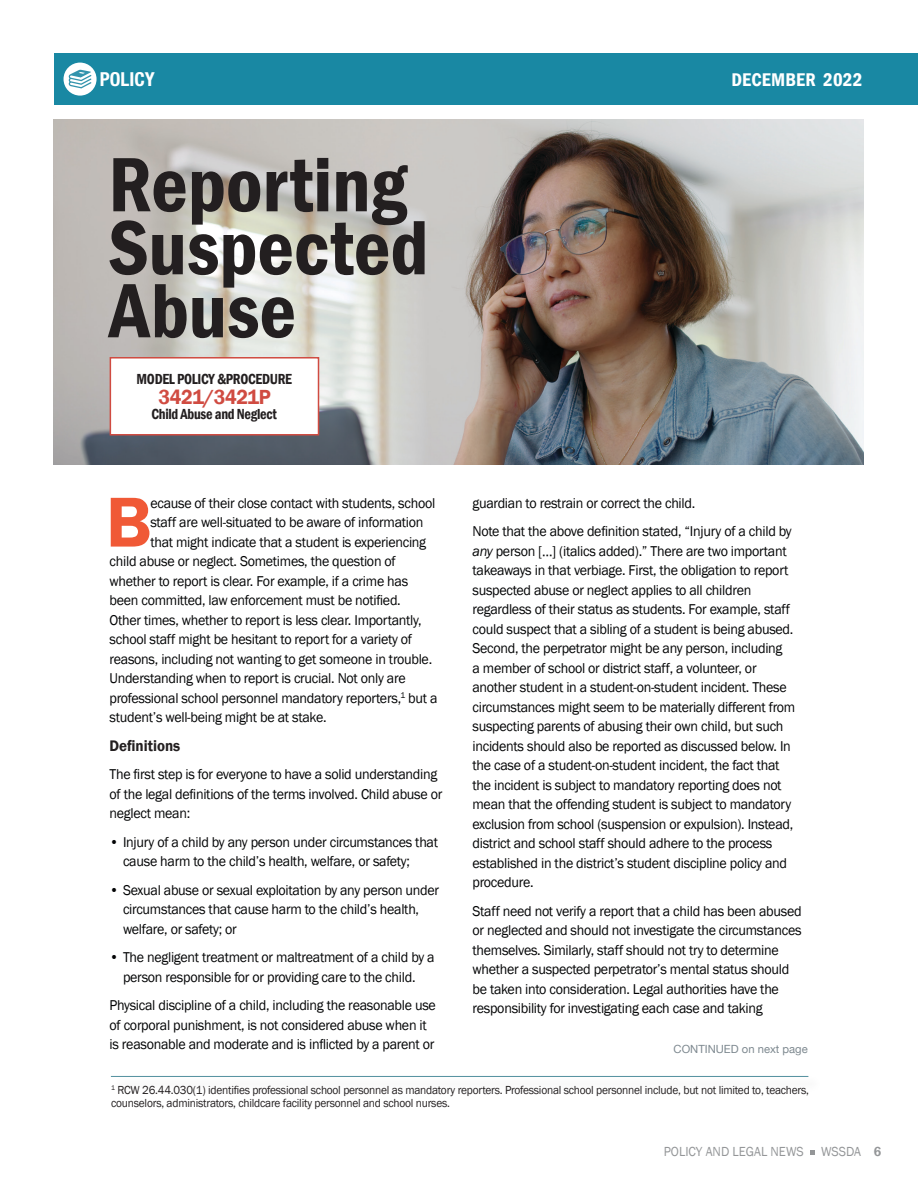
<style>
.page{position:relative;width:918px;height:1188px;background:#fff}
.page>*{position:absolute;margin:0;border:0;box-sizing:border-box;transform-origin:0 0}
.t1{font:600 condensed 79.65px/63px "Franklin Gothic";color:#231f20}
.t2{font:600 73.2px "Franklin Gothic";color:#f05936;scale:.96 1}
.t3{font:600 21px "Franklin Gothic";letter-spacing:-.02em;color:#d04b41;scale:.95 1}
.Header_0{font:700 condensed 19.35px "Helvetica Neue LT Std";color:#fff}
.t4{font:600 condensed 18.9px "Franklin Gothic";letter-spacing:.01em;color:#fff}
.t5{font:600 15.75px "Franklin Gothic";color:#231f20;scale:.95 1}
.t6{font:600 condensed 15px "Franklin Gothic";letter-spacing:-.02em;color:#231f20;scale:.95 1}
.t7{font:14.7px/19.5px "Franklin Gothic";letter-spacing:-.02em;color:#020304;scale:.96 1}
.t8{font:13.5px "Franklin Gothic";color:#949698;scale:.95 1}
.t9{font:12px/13.5px "Franklin Gothic";letter-spacing:-.02em;color:#231f20;scale:.95 1}
.t10{font:11.25px "Helvetica Neue";color:#7e8990}
.s1{font-style:italic}
.s2{font-weight:600}
</style>
<div class="page">
<svg style="left:810px;top:1150px;width:5px;height:5px"></svg>
<div style="left:54px;top:54px;width:864px;height:51px;background:#1988a3"></div>
<div style="left:64px;top:63px;width:33px;height:33px;background:#fff;border-radius:50%"></div>
<svg style="left:69px;top:70px;width:22px;height:18px"></svg>
<img style="left:54px;top:120px;width:810px;height:344px">
<div style="left:110px;top:358px;width:209px;height:77px;background:#fff"></div>
<div style="left:110px;top:357px;width:209px;height:79px;border:2px solid #d04b41"></div>
<div style="left:112px;top:1075px;width:711px;height:18px;background:#fbfbfb"></div>
<hr style="left:111px;top:1076px;width:697px;height:1px;background:#52909e">
<p class="Header_0" style="left:100px;top:68px;width:57px">POLICY</p>
<p class="t4" style="left:731px;top:67px;width:133px">DECEMBER 2022</p>
<p class="t1" style="left:108px;top:152px;width:322px">Reporting<br>Suspected<br>Abuse</p>
<p class="t6" style="left:137px;top:369px;width:165px">MODEL POLICY &amp;PROCEDURE</p>
<p class="t3" style="left:159px;top:384px;width:120px">3421/3421P</p>
<p class="t6" style="left:151px;top:404px;width:134px">Child Abuse and Neglect</p>
<p class="t2" style="left:106px;top:477px;width:49px">B</p>
<p class="t7" style="left:150px;top:493px;width:298px">ecause of their close contact with students, school</p>
<p class="t7" style="left:150px;top:513px;width:286px">staff are well-situated to be aware of information</p>
<p class="t7" style="left:150px;top:532px;width:289px">that might indicate that a student is experiencing</p>
<p class="t7" style="left:110px;top:552px;width:300px">child abuse or neglect. Sometimes, the question of</p>
<p class="t7" style="left:110px;top:571px;width:313px">whether to report is clear. For example, if a crime has</p>
<p class="t7" style="left:110px;top:591px;width:305px">been committed, law enforcement must be notified.</p>
<p class="t7" style="left:110px;top:610px;width:327px">Other times, whether to report is less clear. Importantly,</p>
<p class="t7" style="left:110px;top:630px;width:317px">school staff might be hesitant to report for a variety of</p>
<p class="t7" style="left:110px;top:649px;width:338px">reasons, including not wanting to get someone in trouble.</p>
<p class="t7" style="left:110px;top:669px;width:310px">Understanding when to report is crucial. Not only are</p>
<p class="t7" style="left:110px;top:688px;width:343px">professional school personnel mandatory reporters,<sup>1</sup> but a</p>
<p class="t7" style="left:110px;top:708px;width:228px">student’s well-being might be at stake.</p>
<p class="t5" style="left:110px;top:736px;width:76px">Definitions</p>
<p class="t7" style="left:110px;top:765px;width:348px">The first step is for everyone to have a solid understanding of the legal definitions of the terms involved. Child abuse or neglect mean:</p>
<p class="t7" style="left:123px;top:832px;width:330px;text-indent:-14px">• Injury of a child by any person under circumstances that cause harm to the child’s health, welfare, or safety;</p>
<p class="t7" style="left:123px;top:880px;width:331px;text-indent:-14px">• Sexual abuse or sexual exploitation by any person under circumstances that cause harm to the child’s health, welfare, or safety; or</p>
<p class="t7" style="left:110px;top:948px;width:340px;text-align:center">• The negligent treatment or maltreatment of a child by a person responsible for or providing care to the child.</p>
<p class="t7" style="left:110px;top:996px;width:341px">Physical discipline of a child, including the reasonable use of corporal punishment, is not considered abuse when it is reasonable and moderate and is inflicted by a parent or</p>
<p class="t7" style="left:472px;top:493px;width:234px">guardian to restrain or correct the child.</p>
<p class="t7" style="left:472px;top:522px;width:338px">Note that the above definition stated, “Injury of a child by <span class="s1">any</span> person […] (italics added).” There are two important takeaways in that verbiage. First, the obligation to report suspected abuse or neglect applies to all children regardless of their status as students. For example, staff could suspect that a sibling of a student is being abused.<br>Second, the perpetrator might be any person, including<br>a member of school or district staff, a volunteer, or another student in a student-on-student incident. These circumstances might seem to be materially different from suspecting parents of abusing their own child, but such incidents should also be reported as discussed below. In the case of a student-on-student incident, the fact that the incident is subject to mandatory reporting does not mean that the offending student is subject to mandatory exclusion from school (suspension or expulsion). Instead, district and school staff should adhere to the process established in the district’s student discipline policy and procedure.</p>
<p class="t7" style="left:472px;top:901px;width:344px">Staff need not verify a report that a child has been abused or neglected and should not investigate the circumstances themselves. Similarly, staff should not try to determine whether a suspected perpetrator’s mental status should be taken into consideration. Legal authorities have the responsibility for investigating each case and taking</p>
<p class="t10" style="left:674px;top:1041px;width:136px">CONTINUED on next page</p>
<p class="t9" style="left:111px;top:1083px;width:736px"><sup>1</sup> RCW 26.44.030(1) identifies professional school personnel as mandatory reporters. Professional school personnel include, but not limited to, teachers, counselors, administrators, childcare facility personnel and school nurses.</p>
<p class="t8" style="left:664px;top:1143px;width:149px">POLICY AND LEGAL NEWS</p>
<p class="t8" style="left:821px;top:1143px;width:65px">WSSDA <span class="s2">6</span></p>
</div>
